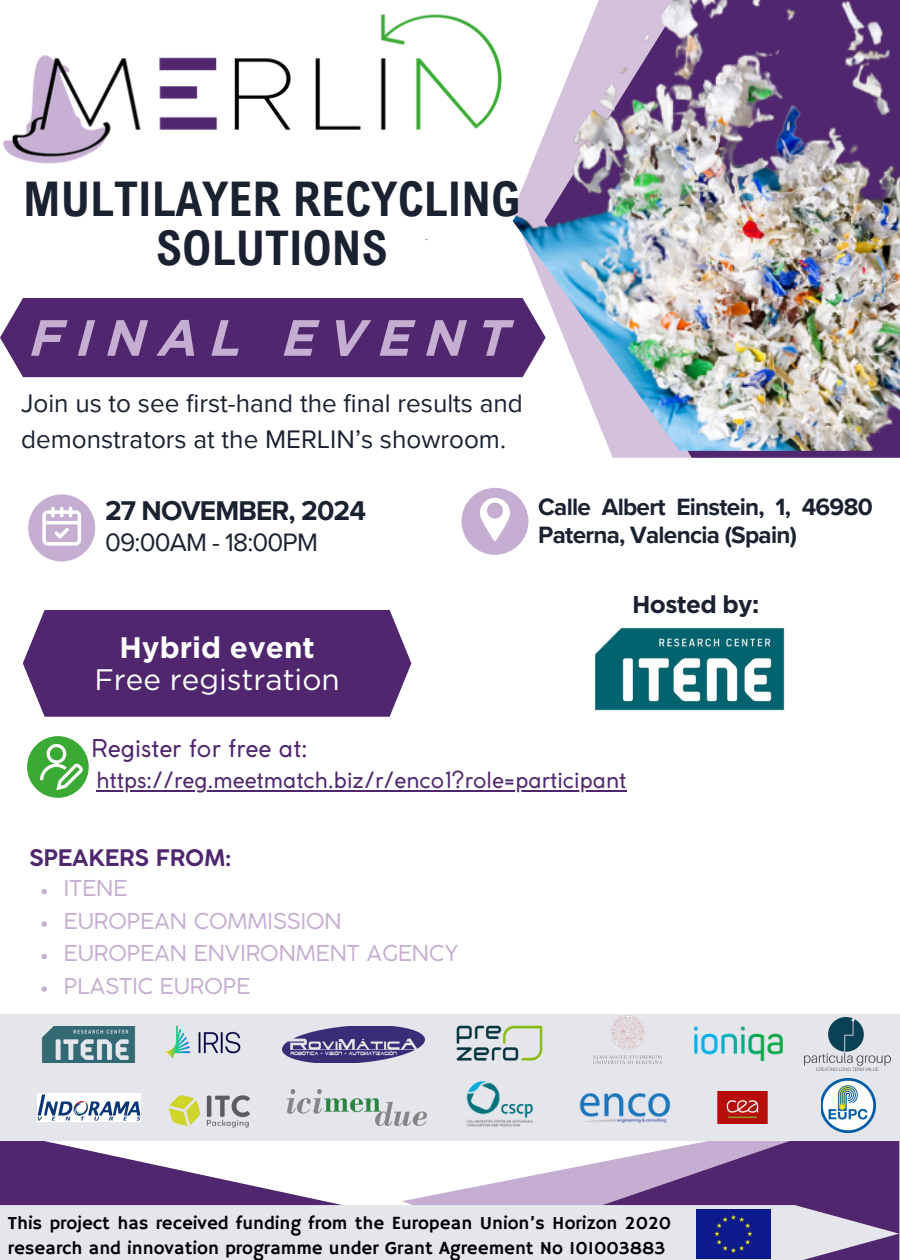
<style>
.page{position:relative;width:900px;height:1260px;background:#fff}
.page>*{position:absolute;margin:0;border:0;box-sizing:border-box;transform-origin:0 0}
.t1{font:italic 700 50.75px "Gotham";letter-spacing:.25em;color:#c6aed2}
.t2{font:700 47.75px/49.2px "Arial Nova Cond";color:#1a2130;text-align:center}
.t3{font:29.75px/31.8px "Gotham";color:#fff;text-align:center}
.t4{font:700 28px "Proxima Nova";letter-spacing:-.03em;color:#1a2130}
.t5{font:26px/35.5px "Proxima Nova";color:#1a2130}
.t6{font:26px "Proxima Nova";letter-spacing:-.03em;color:#1a2130}
.t7{font:700 24.25px/27.5px "Proxima Nova";letter-spacing:-.03em;color:#1a2130}
.t8{font:24.25px "Coco Gothic";color:#50276f}
.t9{font:700 24.25px "Gotham";letter-spacing:-.03em;color:#1a2130}
.t10{font:700 22.5px "Coco Gothic";color:#50276f}
.t11{font:22.25px "Coco Gothic";color:#50276f}
.t12{font:21.75px "Coco Gothic";color:#c6aed2}
.t13{font:18.5px/25.5px "Hammersmith One";color:#000}
.s1{font-weight:700}
</style>
<div class="page">
<svg style="left:502px;top:1141px;width:397px;height:64px;fill:#50276f"></svg>
<svg style="left:0;top:1141px;width:502px;height:64px"></svg>
<svg style="left:0;top:1205px;width:899px;height:55px;background:#dbdae4"></svg>
<img style="left:696px;top:1209px;width:75px;height:49px">
<div style="left:27px;top:736px;width:62px;height:62px;background:#3aaa35;border-radius:50%"></div>
<svg style="left:40px;top:744px;width:43px;height:46px"></svg>
<hr style="left:96px;top:790px;width:531px;height:2px;background:#50276f">
<svg style="left:41px;top:889px;width:6px;height:5px"></svg>
<svg style="left:41px;top:921px;width:6px;height:6px"></svg>
<svg style="left:41px;top:954px;width:6px;height:5px"></svg>
<svg style="left:41px;top:986px;width:6px;height:6px"></svg>
<div style="left:0;top:1014px;width:900px;height:127px;background:#e5e6ec"></div>
<img style="left:41px;top:1026px;width:95px;height:36px">
<img style="left:166px;top:1025px;width:75px;height:34px">
<img style="left:282px;top:1026px;width:143px;height:36px">
<img style="left:695px;top:1026px;width:88px;height:34px">
<img style="left:466px;top:1081px;width:68px;height:46px">
<img style="left:168px;top:1095px;width:82px;height:33px">
<img style="left:805px;top:1018px;width:86px;height:52px">
<img style="left:579px;top:1093px;width:92px;height:30px">
<img style="left:288px;top:1090px;width:138px;height:35px">
<img style="left:456px;top:1025px;width:87px;height:36px">
<img style="left:593px;top:1015px;width:69px;height:49px">
<img style="left:38px;top:1093px;width:103px;height:28px">
<img style="left:717px;top:1091px;width:51px;height:32px">
<img style="left:821px;top:1079px;width:54px;height:54px">
<img style="left:513px;top:0;width:387px;height:451px">
<svg style="left:28px;top:494px;width:67px;height:67px"></svg>
<svg style="left:461px;top:488px;width:67px;height:67px"></svg>
<div style="left:23px;top:610px;width:388px;height:107px;background:#50276f"></div>
<img style="left:594px;top:627px;width:191px;height:84px">
<div style="left:0;top:298px;width:546px;height:79px;background:#50276f"></div>
<img style="left:3px;top:4px;width:525px;height:167px">
<p class="t2" style="left:23px;top:173px;width:499px">MULTILAYER RECYCLING<br>SOLUTIONS</p>
<p class="t1" style="left:30px;top:307px;width:481px">FINAL EVENT</p>
<p class="t5" style="left:21px;top:386px;width:503px">Join us to see first-hand the final results and demonstrators at the MERLIN’s showroom.</p>
<p class="t4" style="left:105px;top:494px;width:263px">27 NOVEMBER, 2024</p>
<p class="t6" style="left:105px;top:527px;width:214px">09:00AM - 18:00PM</p>
<p class="t3" style="left:94px;top:631px;width:247px"><span class="s1">Hybrid event<br></span>Free registration</p>
<p class="t7" style="left:538px;top:494px;width:336px">Calle Albert Einstein, 1, 46980<br>Paterna, Valencia (Spain)</p>
<p class="t9" style="left:632px;top:589px;width:129px">Hosted by:</p>
<p class="t8" style="left:92px;top:739px;width:217px">Register for free at:</p>
<h1 class="t11" style="left:96px;top:772px;width:532px">https://reg.meetmatch.biz/r/enco1?role=participant</h1>
<p class="t10" style="left:29px;top:849px;width:203px">SPEAKERS FROM:</p>
<h1 class="t12" style="left:64px;top:880px;width:65px">ITENE</h1>
<h6 class="t12" style="left:64px;top:912px;width:279px">EUROPEAN COMMISSION</h6>
<p class="t12" style="left:64px;top:945px;width:396px">EUROPEAN ENVIRONMENT AGENCY</p>
<h2 class="t12" style="left:64px;top:977px;width:188px">PLASTIC EUROPE</h2>
<p class="t13" style="left:8px;top:1211px;width:665px">This project has received funding from the European Union’s Horizon 2020 research and innovation programme under Grant Agreement No 101003883</p>
</div>
